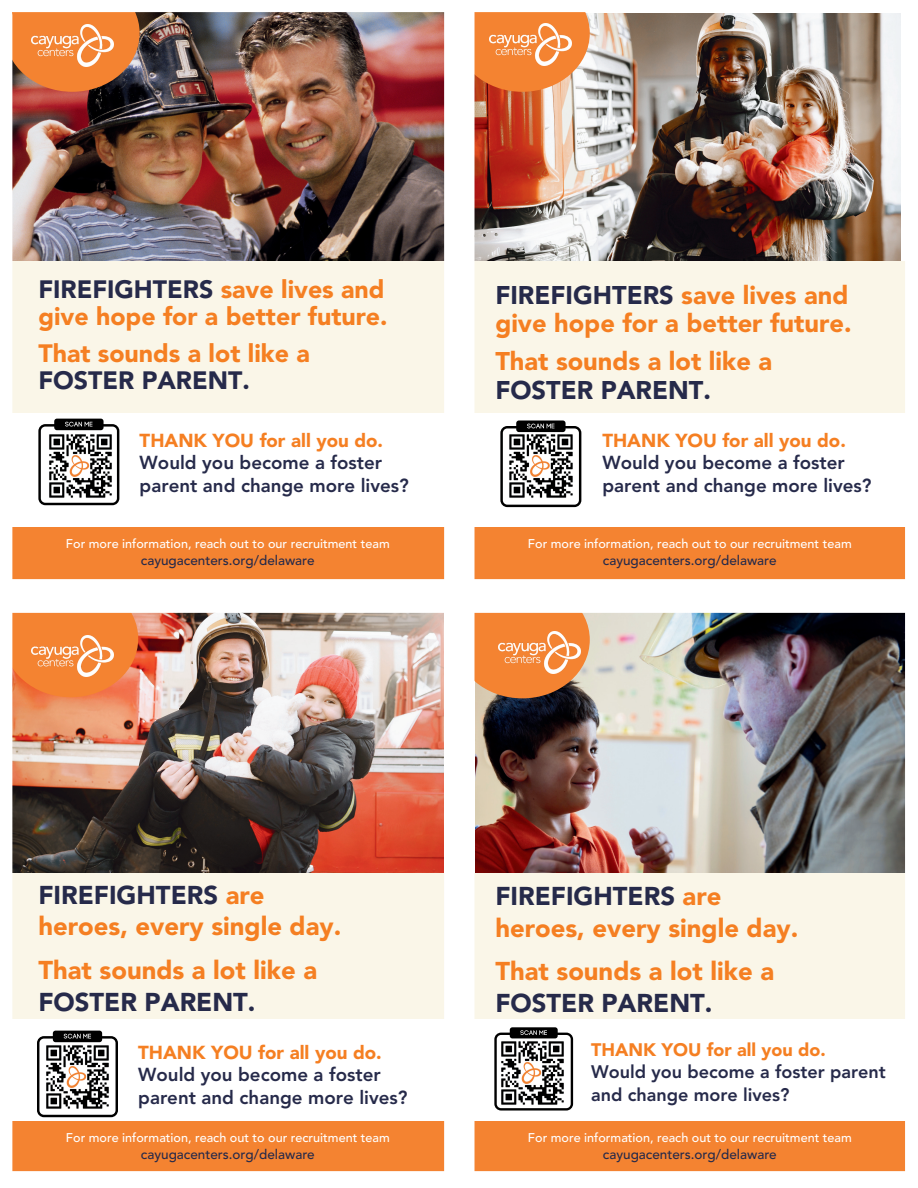
<style>
.page{position:relative;width:918px;height:1188px;background:#fff}
.page>*{position:absolute;margin:0;border:0;box-sizing:border-box;transform-origin:0 0}
.t1{font:900 25.65px/31.7px "Avenir LT Pro";color:#f57f22}
.t2{font:900 25.65px "Avenir LT Pro";color:#262a4a}
.t3{font:900 25.35px/28.3px "Avenir LT Pro";color:#f57f22}
.t4{font:900 25.35px "Avenir LT Pro";color:#262a4a}
.t5{font:900 24.9px/27px "Avenir LT Pro";color:#f57f22}
.t6{font:900 24.9px "Avenir LT Pro";color:#262a4a}
.t7{font:800 18.75px/22.5px "Avenir LT Pro";color:#262a4a}
.t8{font:900 18.75px "Avenir LT Pro";color:#f57f22}
.t9{font:800 18px/22.5px "Avenir LT Pro";color:#262a4a}
.t10{font:900 18px "Avenir LT Pro";color:#f57f22}
.t11{font:500 13.5px "Avenir LT Pro";color:#262a4a}
.t12{font:500 12.6px "Avenir LT Pro";color:#fff}
.s1{color:#262a4a}
</style>
<div class="page">
<div style="left:12px;top:528px;width:434px;height:52px;background:#f48331"></div>
<div style="left:12px;top:1122px;width:434px;height:52px;background:#f48331"></div>
<div style="left:473px;top:528px;width:433px;height:52px;background:#f48331"></div>
<div style="left:473px;top:1122px;width:433px;height:52px;background:#f48331"></div>
<div style="left:53px;top:1031px;width:49px;height:11px;background:#000;border-radius:3px"></div>
<svg style="left:37px;top:1034px;width:81px;height:83px"></svg>
<div style="left:510px;top:1027px;width:48px;height:11px;background:#000;border-radius:3px"></div>
<svg style="left:494px;top:1030px;width:79px;height:81px"></svg>
<svg style="left:54px;top:419px;width:50px;height:11px"></svg>
<svg style="left:38px;top:422px;width:81px;height:83px"></svg>
<svg style="left:516px;top:421px;width:50px;height:11px"></svg>
<svg style="left:500px;top:424px;width:81px;height:83px"></svg>
<img style="left:12px;top:12px;width:432px;height:249px">
<img style="left:475px;top:14px;width:425px;height:247px">
<img style="left:12px;top:613px;width:431px;height:260px">
<img style="left:476px;top:613px;width:429px;height:260px">
<img style="left:12px;top:12px;width:128px;height:80px">
<svg style="left:475px;top:12px;width:115px;height:80px;background:#ef8e4a"></svg>
<div style="left:455px;top:581px;width:135px;height:117px;background:#f48331;border-radius:50%"></div>
<div style="left:3px;top:580px;width:135px;height:117px;background:#f48331;border-radius:50%"></div>
<img style="left:31px;top:24px;width:82px;height:42px">
<img style="left:489px;top:23px;width:83px;height:42px">
<img style="left:499px;top:632px;width:82px;height:42px">
<img style="left:31px;top:635px;width:82px;height:42px">
<div style="left:469px;top:873px;width:446px;height:146px;background:#faf6e8"></div>
<div style="left:475px;top:261px;width:443px;height:152px;background:#faf6e8"></div>
<div style="left:5px;top:873px;width:446px;height:146px;background:#faf6e8"></div>
<div style="left:12px;top:261px;width:446px;height:152px;background:#faf6e8"></div>
<div style="left:444px;top:8px;width:31px;height:1172px;background:#fff"></div>
<div style="left:0;top:579px;width:918px;height:34px;background:#fff"></div>
<div style="left:0;top:1171px;width:918px;height:17px;background:#fff"></div>
<div style="left:905px;top:3px;width:13px;height:1182px;background:#fff"></div>
<div style="left:0;top:15px;width:12px;height:1173px;background:#fff"></div>
<h3 class="t5" style="left:38px;top:275px;width:351px"><span class="s1">FIREFIGHTERS</span> save lives and give hope for a better future.</h3>
<h3 class="t5" style="left:38px;top:340px;width:273px">That sounds a lot like a</h3>
<h3 class="t6" style="left:38px;top:365px;width:213px">FOSTER PARENT.</h3>
<h3 class="t8" style="left:140px;top:429px;width:245px">THANK YOU for all you do.</h3>
<h3 class="t7" style="left:140px;top:452px;width:271px">Would you become a foster parent and change more lives?</h3>
<p class="t12" style="left:66px;top:536px;width:325px">For more information, reach out to our recruitment team</p>
<p class="t11" style="left:141px;top:552px;width:175px">cayugacenters.org/delaware</p>
<h2 class="t3" style="left:495px;top:281px;width:358px"><span class="s1">FIREFIGHTERS</span> save lives and give hope for a better future.</h2>
<h2 class="t3" style="left:495px;top:347px;width:278px">That sounds a lot like a</h2>
<h2 class="t4" style="left:495px;top:374px;width:217px">FOSTER PARENT.</h2>
<h3 class="t8" style="left:602px;top:429px;width:245px">THANK YOU for all you do.</h3>
<h3 class="t7" style="left:602px;top:452px;width:271px">Would you become a foster parent and change more lives?</h3>
<p class="t12" style="left:528px;top:536px;width:325px">For more information, reach out to our recruitment team</p>
<p class="t11" style="left:603px;top:552px;width:175px">cayugacenters.org/delaware</p>
<h1 class="t1" style="left:38px;top:879px;width:304px"><span class="s1">FIREFIGHTERS</span> are heroes, every single day.</h1>
<h1 class="t1" style="left:38px;top:954px;width:280px">That sounds a lot like a</h1>
<h1 class="t2" style="left:38px;top:986px;width:219px">FOSTER PARENT.</h1>
<h3 class="t8" style="left:138px;top:1041px;width:245px">THANK YOU for all you do.</h3>
<h3 class="t7" style="left:138px;top:1064px;width:271px">Would you become a foster parent and change more lives?</h3>
<p class="t12" style="left:66px;top:1130px;width:325px">For more information, reach out to our recruitment team</p>
<p class="t11" style="left:141px;top:1146px;width:175px">cayugacenters.org/delaware</p>
<h1 class="t1" style="left:495px;top:880px;width:304px"><span class="s1">FIREFIGHTER S</span> are heroes, every single day.</h1>
<h1 class="t1" style="left:495px;top:956px;width:280px">That sounds a lot like a</h1>
<h1 class="t2" style="left:495px;top:987px;width:219px">FOSTER PARENT.</h1>
<h3 class="t10" style="left:591px;top:1039px;width:236px">THANK YOU for all you do.</h3>
<h3 class="t9" style="left:591px;top:1061px;width:296px">Would you become a foster parent and change more lives?</h3>
<p class="t12" style="left:528px;top:1130px;width:325px">For more information, reach out to our recruitment team</p>
<p class="t11" style="left:603px;top:1146px;width:175px">cayugacenters.org/delaware</p>
</div>
